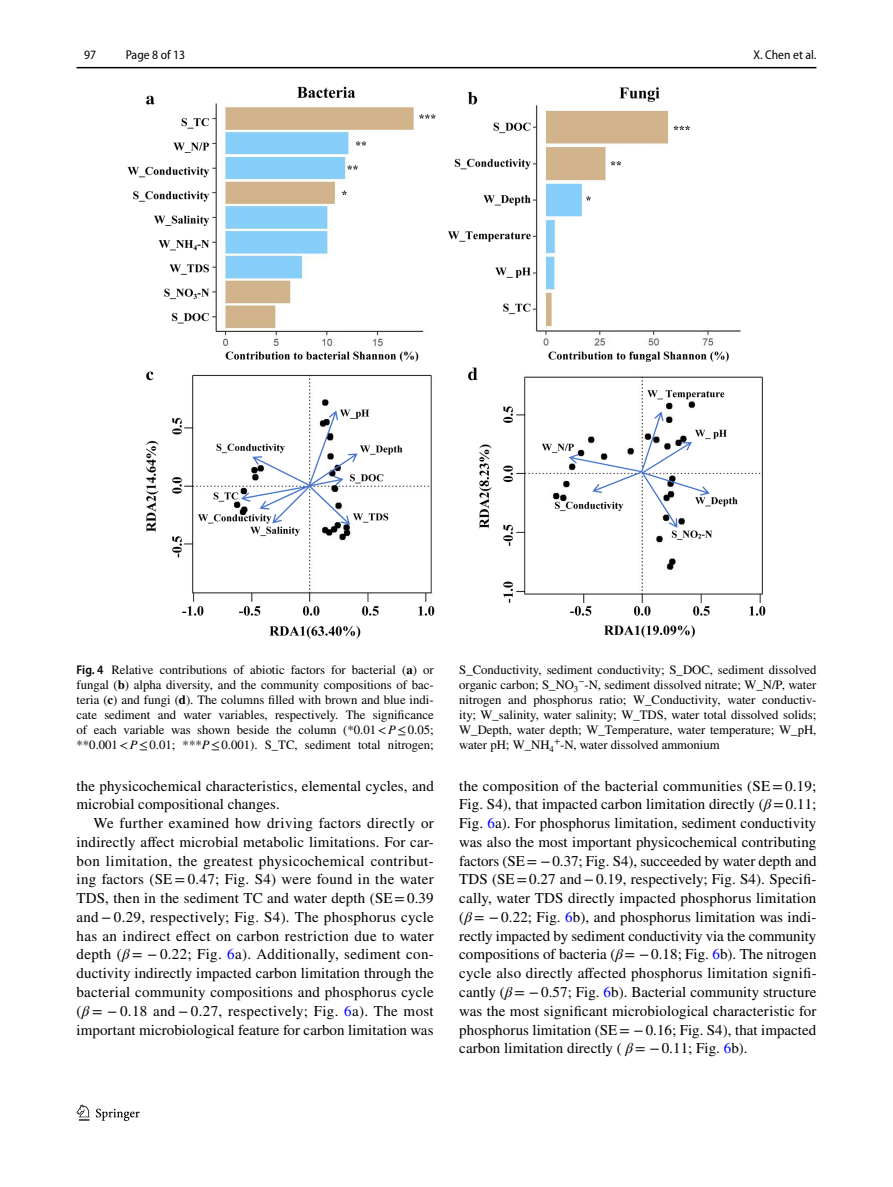
<style>
.page{position:relative;width:893px;height:1187px;background:#fff}
.page>*{position:absolute;margin:0;border:0;box-sizing:border-box;transform-origin:0 0}
.t1{font:15px/18.8px "STIX";letter-spacing:.005em;color:#000;text-align:justify}
.t2{font:12.75px/15px "STIX";color:#000;text-align:justify}
.t3{font:semi-condensed 12.75px "Myriad Pro";color:#000}
.s1{font-family:"Myriad Pro";font-weight:600;font-stretch:semi-condensed}
.s2{font-weight:700}
.s3{font-style:italic}
.s4{color:#00f}
</style>
<div class="page">
<hr style="left:77px;top:67px;width:739px;height:1px;background:#000">
<svg style="left:77px;top:1104px;width:12px;height:16px"></svg>
<svg style="left:96px;top:1108px;width:44px;height:12px"></svg>
<img style="left:128px;top:87px;width:637px;height:551px">
<p class="t3" style="left:84px;top:48px;width:14px">97</p>
<p class="t3" style="left:126px;top:48px;width:61px">Page 8 of 13</p>
<p class="t3" style="left:753px;top:48px;width:64px">X. Chen et al.</p>
<p class="t2" style="left:77px;top:662px;width:359px"><span class="s1">Fig. 4</span> Relative contributions of abiotic factors for bacterial (<span class="s2">a</span>) or fungal (<span class="s2">b</span>) alpha diversity, and the community compositions of bac&shy;teria (<span class="s2">c</span>) and fungi (<span class="s2">d</span>). The columns filled with brown and blue indi&shy;cate sediment and water variables, respectively. The significance of each variable was shown beside the column (*0.01&lt;<span class="s3">P</span>≤0.05; **0.001&lt;<span class="s3">P</span>≤0.01; ***<span class="s3">P</span>≤0.001). S_TC, sediment total nitrogen;</p>
<p class="t2" style="left:459px;top:662px;width:359px">S_Conductivity, sediment conductivity; S_DOC, sediment dissolved organic carbon; S_NO<sub>3</sub><sup>−</sup>-N, sediment dissolved nitrate; W_N/P, water nitrogen and phosphorus ratio; W_Conductivity, water conductiv&shy;ity; W_salinity, water salinity; W_TDS, water total dissolved solids; W_Depth, water depth; W_Temperature, water temperature; W_pH, water pH; W_NH<sub>4</sub><sup>+</sup>-N, water dissolved ammonium</p>
<p class="t1" style="left:77px;top:777px;width:359px">the physicochemical characteristics, elemental cycles, and microbial compositional changes.</p>
<p class="t1" style="left:77px;top:814px;width:359px;text-indent:17px">We further examined how driving factors directly or indirectly affect microbial metabolic limitations. For car&shy;bon limitation, the greatest physicochemical contribut&shy;ing factors (SE=0.47; Fig. S4) were found in the water TDS, then in the sediment TC and water depth (SE=0.39 and−0.29, respectively; Fig. S4). The phosphorus cycle has an indirect effect on carbon restriction due to water depth (<span class="s3">β</span>= −0.22; Fig. <span class="s4">6</span>a). Additionally, sediment con&shy;ductivity indirectly impacted carbon limitation through the bacterial community compositions and phosphorus cycle (<span class="s3">β</span> = − 0.18 and − 0.27, respectively; Fig. <span class="s4">6</span>a). The most important microbiological feature for carbon limitation was</p>
<p class="t1" style="left:459px;top:777px;width:359px">the composition of the bacterial communities (SE=0.19; Fig. S4), that impacted carbon limitation directly (<span class="s3">β</span>=0.11; Fig. <span class="s4">6</span>a). For phosphorus limitation, sediment conductivity was also the most important physicochemical contributing factors (SE= −0.37; Fig. S4), succeeded by water depth and TDS (SE=0.27 and−0.19, respectively; Fig. S4). Specifi&shy;cally, water TDS directly impacted phosphorus limitation (<span class="s3">β</span>= −0.22; Fig. <span class="s4">6</span>b), and phosphorus limitation was indi&shy;rectly impacted by sediment conductivity via the community compositions of bacteria (<span class="s3">β</span>= −0.18; Fig. <span class="s4">6</span>b). The nitrogen cycle also directly affected phosphorus limitation signifi&shy;cantly (<span class="s3">β</span>= −0.57; Fig. <span class="s4">6</span>b). Bacterial community structure was the most significant microbiological characteristic for phosphorus limitation (SE= −0.16; Fig. S4), that impacted carbon limitation directly ( <span class="s3">β</span>= −0.11; Fig. <span class="s4">6</span>b).</p>
</div>
